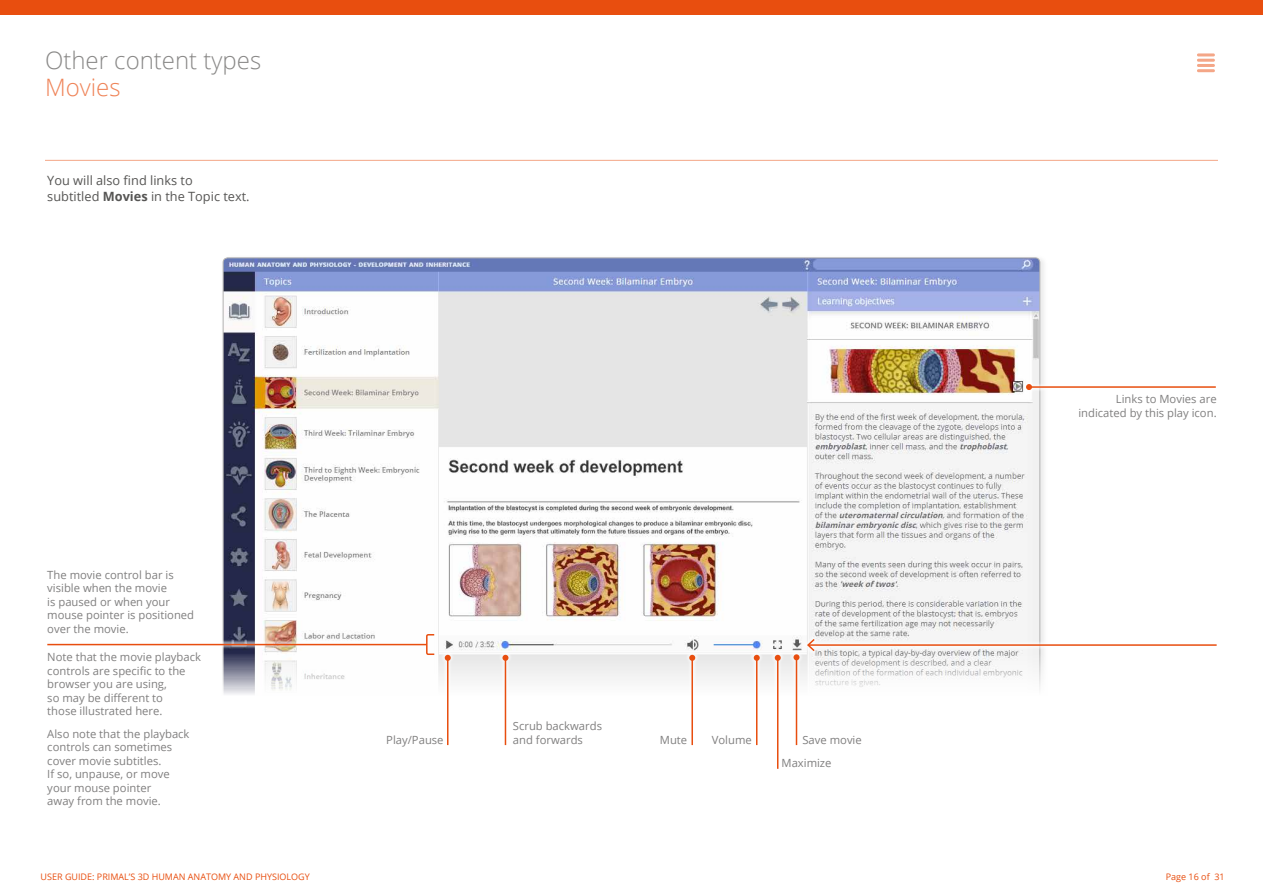
<style>
.page{position:relative;width:1263px;height:893px;background:#fff}
.page>*{position:absolute;margin:0;border:0;box-sizing:border-box;transform-origin:0 0}
.t1{font:300 24px "Open Sans";color:#898887}
.t2{font:300 24px "Open Sans";color:#ef8357}
.t3{font:12.75px/16.5px "Open Sans";color:#565554}
.t4{font:11.25px/13.5px "Open Sans";color:#807f7f}
.t5{font:9px "Open Sans";color:#e84e0f}
.s1{font-weight:700}
</style>
<div class="page">
<img style="left:225px;top:258px;width:815px;height:395px">
<div style="left:803px;top:635px;width:418px;height:20px;background:#fff"></div>
<hr style="left:808px;top:644px;width:409px;height:2px;background:#e84e0f">
<svg style="left:806px;top:637px;width:10px;height:16px"></svg>
<svg style="left:222px;top:653px;width:822px;height:41px"></svg>
<svg style="left:1194px;top:50px;width:24px;height:24px"></svg>
<hr style="left:1197px;top:53px;width:18px;height:3px;background:#f4a687;border-radius:2px">
<hr style="left:1197px;top:64px;width:18px;height:3px;background:#f4a687;border-radius:2px">
<hr style="left:1197px;top:59px;width:18px;height:3px;background:#f4a687;border-radius:2px">
<hr style="left:1197px;top:69px;width:18px;height:3px;background:#f4a687;border-radius:2px">
<div style="left:0;top:0;width:1263px;height:15px;background:#e84e0f"></div>
<div style="left:41px;top:156px;width:1181px;height:9px;background:#fff;opacity:.54"></div>
<hr style="left:45px;top:160px;width:1173px;height:1px;background:#f4a687">
<div style="left:498px;top:651px;width:14px;height:98px;background:#fff;opacity:.54"></div>
<hr style="left:505px;top:658px;width:1px;height:87px;background:#e84e0f">
<svg style="left:502px;top:655px;width:6px;height:6px"></svg>
<div style="left:770px;top:651px;width:14px;height:122px;background:#fff;opacity:.54"></div>
<hr style="left:777px;top:658px;width:1px;height:111px;background:#e84e0f">
<svg style="left:775px;top:655px;width:6px;height:6px"></svg>
<div style="left:749px;top:651px;width:14px;height:98px;background:#fff;opacity:.54"></div>
<hr style="left:756px;top:658px;width:1px;height:87px;background:#e84e0f">
<svg style="left:754px;top:655px;width:6px;height:6px"></svg>
<div style="left:685px;top:651px;width:14px;height:98px;background:#fff"></div>
<hr style="left:691px;top:658px;width:2px;height:87px;background:#e84e0f">
<svg style="left:689px;top:655px;width:6px;height:6px"></svg>
<div style="left:440px;top:651px;width:15px;height:98px;background:#fff;opacity:.54"></div>
<hr style="left:447px;top:658px;width:1px;height:87px;background:#e84e0f">
<svg style="left:445px;top:655px;width:6px;height:6px"></svg>
<div style="left:789px;top:650px;width:14px;height:99px;background:#fff;opacity:.54"></div>
<hr style="left:796px;top:657px;width:1px;height:88px;background:#e84e0f">
<svg style="left:793px;top:654px;width:6px;height:6px"></svg>
<div style="left:1022px;top:380px;width:198px;height:14px;background:#fff"></div>
<hr style="left:1029px;top:386px;width:187px;height:2px;background:#e84e0f">
<svg style="left:1026px;top:384px;width:6px;height:6px"></svg>
<div style="left:43px;top:640px;width:388px;height:9px;background:#fff;opacity:.54"></div>
<hr style="left:47px;top:644px;width:380px;height:1px;background:#e84e0f">
<svg style="left:425px;top:633px;width:11px;height:23px"></svg>
<h1 class="t1" style="left:45px;top:44px;width:218px">Other content types</h1>
<h1 class="t2" style="left:45px;top:71px;width:77px">Movies</h1>
<p class="t3" style="left:47px;top:171px;width:204px">You will also find links to<br>subtitled <span class="s1">Movies</span> in the Topic text.</p>
<p class="t4" style="left:47px;top:568px;width:148px">The movie control bar is visible when the movie<br>is paused or when your mouse pointer is positioned over the movie.</p>
<p class="t4" style="left:47px;top:650px;width:155px">Note that the movie playback controls are specific to the browser you are using,<br>so may be different to<br>those illustrated here.</p>
<p class="t4" style="left:47px;top:727px;width:144px">Also note that the playback controls can sometimes cover movie subtitles.<br>If so, unpause, or move your mouse pointer<br>away from the movie.</p>
<p class="t4" style="left:513px;top:719px;width:91px">Scrub backwards and forwards</p>
<p class="t4" style="left:386px;top:732px;width:59px">Play/Pause</p>
<p class="t4" style="left:660px;top:732px;width:29px">Mute</p>
<p class="t4" style="left:712px;top:732px;width:42px">Volume</p>
<p class="t4" style="left:802px;top:732px;width:61px">Save movie</p>
<p class="t4" style="left:781px;top:756px;width:52px">Maximize</p>
<p class="t4" style="left:1078px;top:392px;width:140px;text-align:right">Links to Movies are indicated by this play icon.</p>
<p class="t5" style="left:41px;top:871px;width:271px">USER GUIDE: PRIMAL’S 3D HUMAN ANATOMY AND PHYSIOLOGY</p>
<p class="t5" style="left:1166px;top:871px;width:60px">Page 16 of 31</p>
</div>
